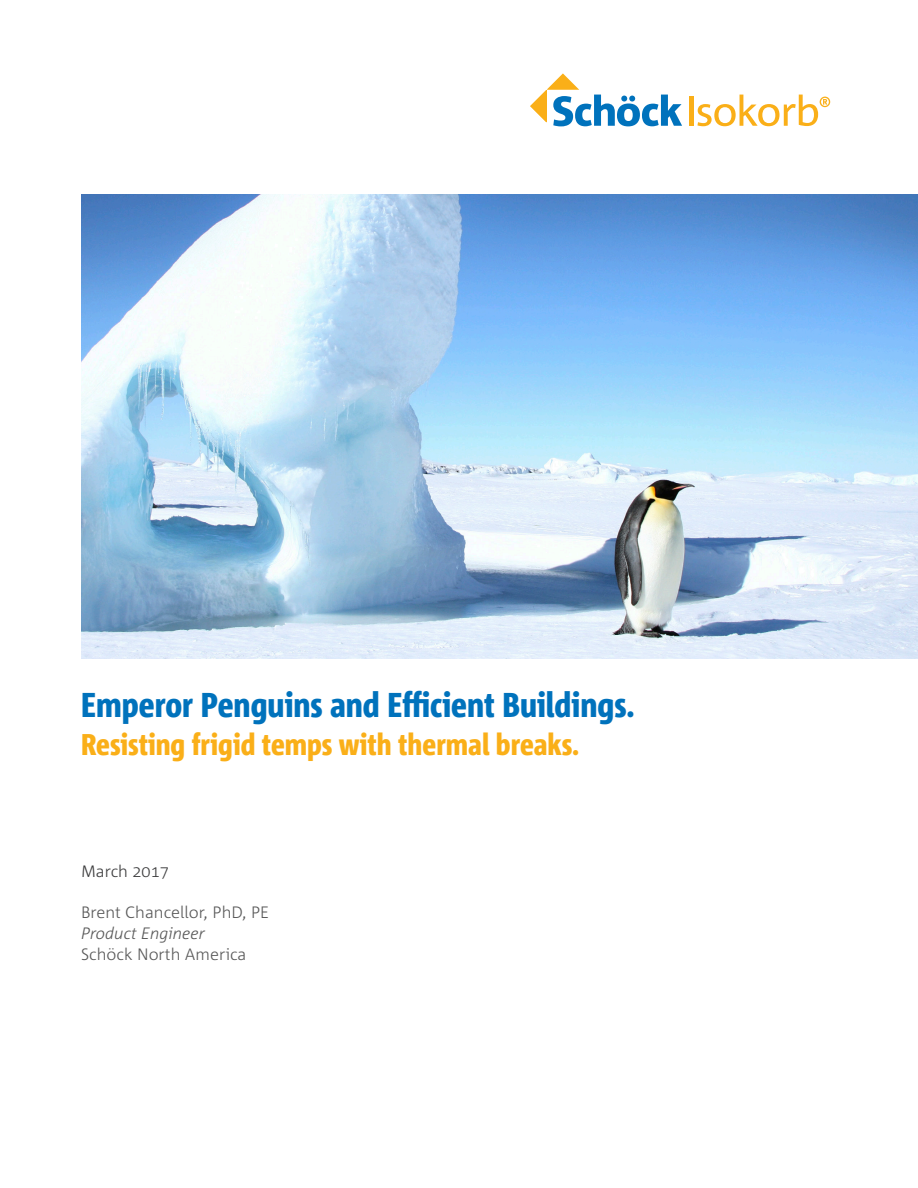
<style>
.page{position:relative;width:918px;height:1188px;background:#fff}
.page>*{position:absolute;margin:0;border:0;box-sizing:border-box;transform-origin:0 0}
.t1{font:800 34.5px "Corpid Cd Schoeck";color:#0072bc}
.t2{font:800 30px "Corpid Cd Schoeck";color:#faaf18}
.t3{font:300 16.5px/21px "Corpid E1 s";color:#595959}
.t4{font:300 16.5px "Corpid E1 s";color:#3e3e3f}
.s1{font-style:italic}
</style>
<div class="page">
<svg style="left:530px;top:73px;width:152px;height:53px"></svg>
<hr style="left:689px;top:97px;width:4px;height:29px;background:#faaf18">
<svg style="left:697px;top:95px;width:133px;height:31px"></svg>
<img style="left:81px;top:194px;width:837px;height:465px">
<p class="t1" style="left:81px;top:683px;width:555px">Emperor Penguins and Efficient Buildings.</p>
<p class="t2" style="left:81px;top:725px;width:500px">Resisting frigid temps with thermal breaks.</p>
<p class="t4" style="left:81px;top:861px;width:89px">March 2017</p>
<p class="t3" style="left:81px;top:901px;width:190px">Brent Chancellor, PhD, PE<br><span class="s1">Product Engineer<br></span>Schöck North America</p>
</div>
